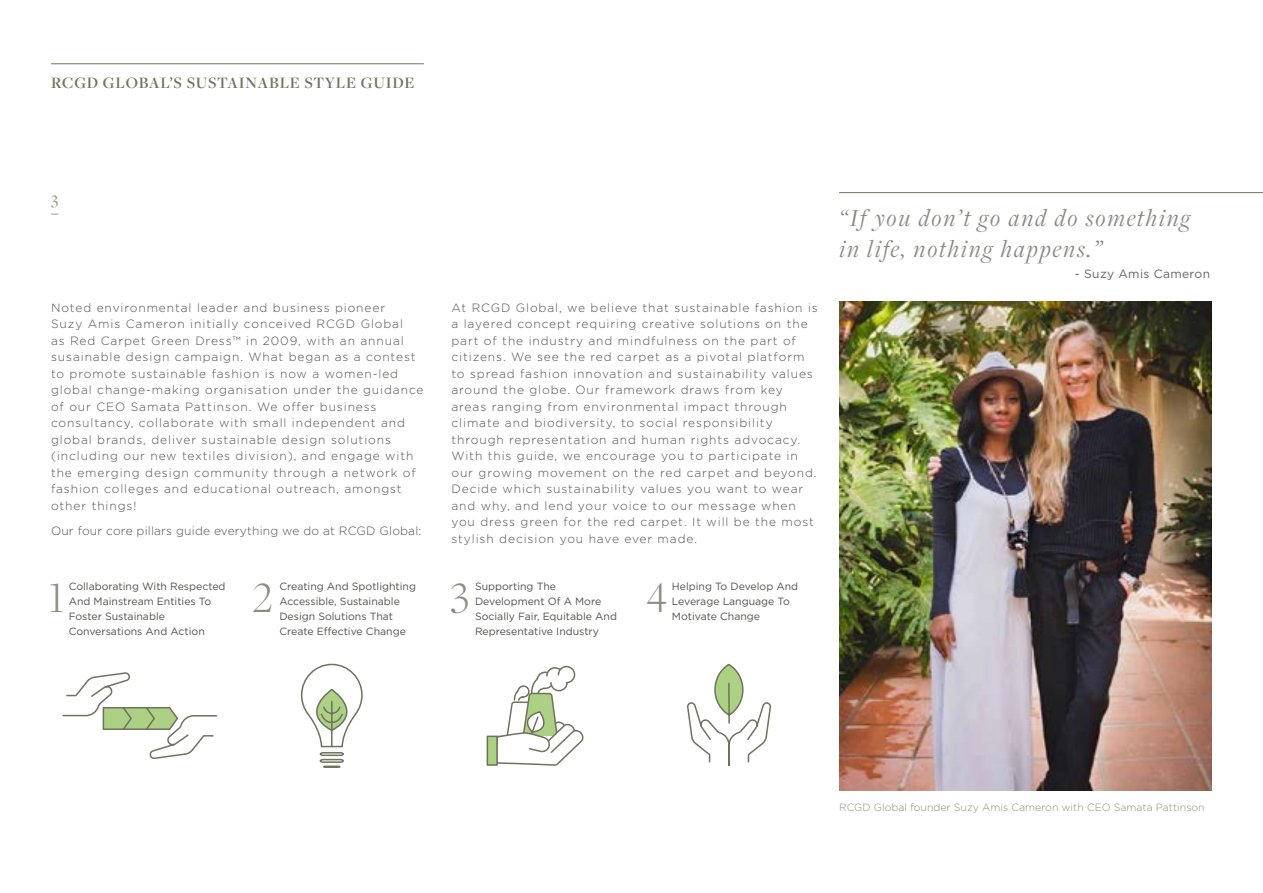
<style>
.page{position:relative;width:1263px;height:893px;background:#fff}
.page>*{position:absolute;margin:0;border:0;box-sizing:border-box;transform-origin:0 0}
.t1{font:300 45px "Freight Disp Pro";color:#8c8e7d}
.t2{font:italic 25.5px/30.6px "Freight Disp Pro";letter-spacing:.07em;color:#898884}
.t3{font:500 18px "Freight Disp Pro";color:#9a9c8e}
.t4{font:600 16.5px "Freight Disp Pro";letter-spacing:.05em;color:#6f725d}
.t5{font:300 12px/16.5px "Gotham";letter-spacing:.075em;color:#51534e}
.t6{font:300 12px "Gotham";letter-spacing:.015em;color:#51534e}
.t7{font:12px "Gotham";letter-spacing:.03em;color:#63635e}
.t8{font:10.5px/15px "Gotham";color:#51534e}
.t9{font:300 10.5px "Gotham";color:#8c8e7d}
</style>
<div class="page">
<svg style="left:62px;top:673px;width:155px;height:86px"></svg>
<svg style="left:300px;top:663px;width:63px;height:105px"></svg>
<svg style="left:495px;top:665px;width:89px;height:101px"></svg>
<div style="left:487px;top:736px;width:11px;height:30px;background:#acd084;border:2px solid #6f725d"></div>
<svg style="left:687px;top:663px;width:84px;height:103px"></svg>
<img style="left:839px;top:302px;width:373px;height:489px">
<hr style="left:839px;top:192px;width:424px;height:1px;background:#6f725d">
<hr style="left:51px;top:64px;width:373px;height:1px;background:#6f725d">
<h3 class="t4" style="left:51px;top:72px;width:365px">RCGD GLOBAL’S SUSTAINABLE STYLE GUIDE</h3>
<h3 class="t3" style="left:51px;top:186px;width:9px">3</h3>
<p class="t5" style="left:51px;top:299px;width:374px">Noted environmental leader and business pioneer<br>Suzy Amis Cameron initially conceived RCGD Global<br>as Red Carpet Green Dress™ in 2009, with an annual susainable design campaign. What began as a contest to promote sustainable fashion is now a women-led global change-making organisation under the guidance of our CEO Samata Pattinson. We offer business consultancy, collaborate with small independent and global brands, deliver sustainable design solutions (including our new textiles division), and engage with the emerging design community through a network of fashion colleges and educational outreach, amongst other things!</p>
<p class="t6" style="left:51px;top:523px;width:372px">Our four core pillars guide everything we do at RCGD Global:</p>
<p class="t5" style="left:451px;top:299px;width:368px">At RCGD Global, we believe that sustainable fashion is a layered concept requiring creative solutions on the part of the industry and mindfulness on the part of citizens. We see the red carpet as a pivotal platform to spread fashion innovation and sustainability values around the globe. Our framework draws from key areas ranging from environmental impact through climate and biodiversity, to social responsibility through representation and human rights advocacy.<br>With this guide, we encourage you to participate in our growing movement on the red carpet and beyond.<br>Decide which sustainability values you want to wear and why, and lend your voice to our message when you dress green for the red carpet. It will be the most stylish decision you have ever made.</p>
<p class="t8" style="left:69px;top:578px;width:158px">Collaborating With Respected<br>And Mainstream Entities To<br>Foster Sustainable<br>Conversations And Action</p>
<p class="t8" style="left:279px;top:578px;width:138px">Creating And Spotlighting<br>Accessible, Sustainable<br>Design Solutions That<br>Create Effective Change</p>
<p class="t8" style="left:475px;top:578px;width:144px">Supporting The<br>Development Of A More<br>Socially Fair, Equitable And<br>Representative Industry</p>
<p class="t8" style="left:672px;top:578px;width:128px">Helping To Develop And<br>Leverage Language To</p>
<h1 class="t1" style="left:48px;top:569px;width:19px">1</h1>
<h1 class="t1" style="left:253px;top:569px;width:21px">2</h1>
<h1 class="t1" style="left:450px;top:569px;width:21px">3</h1>
<h1 class="t1" style="left:646px;top:569px;width:22px">4</h1>
<p class="t8" style="left:672px;top:608px;width:90px">Motivate Change</p>
<h2 class="t2" style="left:839px;top:202px;width:353px">“If you don’t go and do something in life, nothing happens.”</h2>
<p class="t7" style="left:1075px;top:266px;width:137px">- Suzy Amis Cameron</p>
<p class="t9" style="left:839px;top:800px;width:367px">RCGD Global founder Suzy Amis Cameron with CEO Samata Pattinson</p>
</div>
